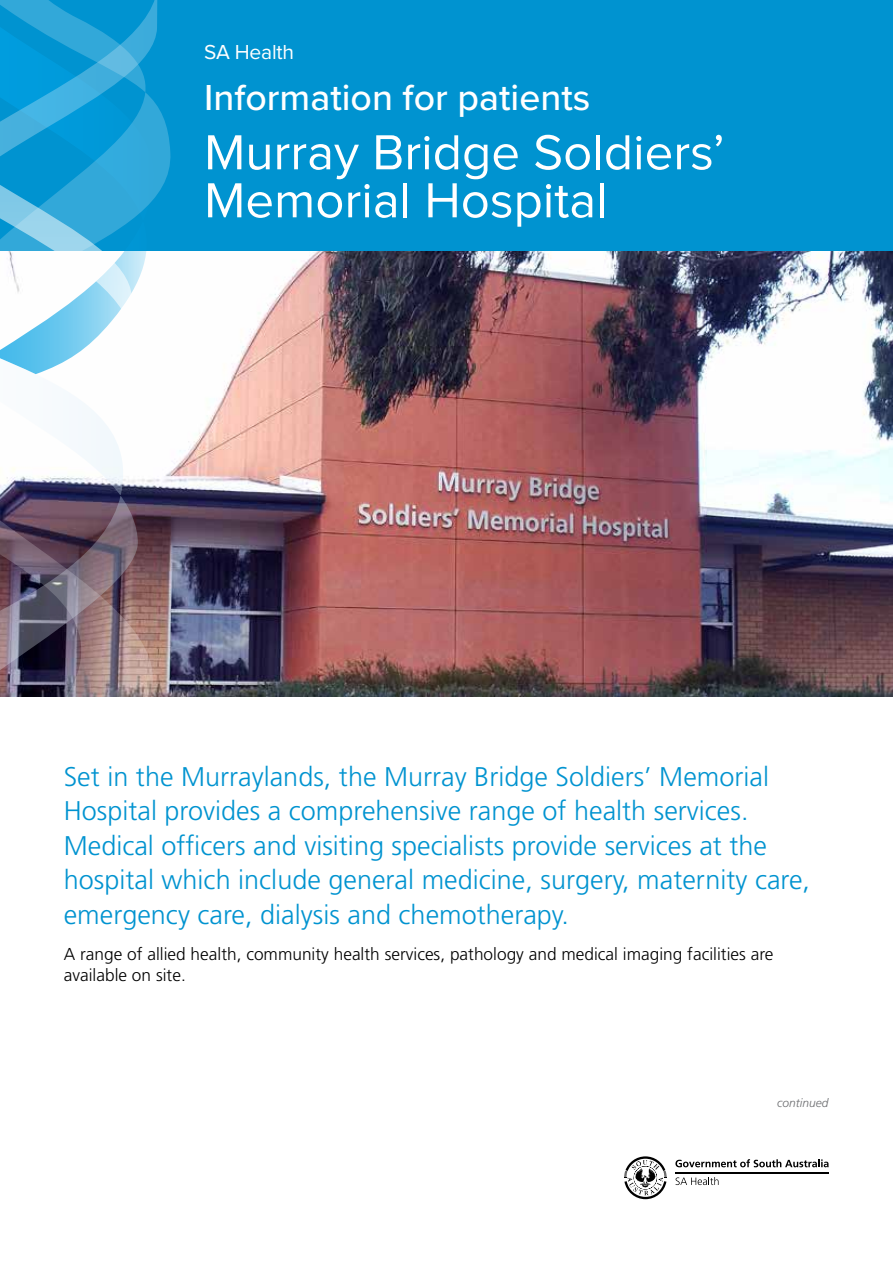
<style>
.page{position:relative;width:893px;height:1263px;background:#fff}
.page>*{position:absolute;margin:0;border:0;box-sizing:border-box;transform-origin:0 0}
.t1{font:51px/48px "Proxima Nova";color:#fff}
.t2{font:500 37.5px "Proxima Nova";color:#fff}
.t3{font:300 27px/34.5px "Frutiger";color:#0093d0}
.t4{font:21px "Proxima Nova";letter-spacing:-.01em;color:#fff}
.t5{font:300 17.25px/21px "Frutiger";color:#000}
.t6{font:italic 300 12px "Frutiger";color:#6d6e71}
</style>
<div class="page">
<img style="left:172px;top:251px;width:721px;height:446px">
<div style="left:0;top:0;width:893px;height:251px;background:#0093d0"></div>
<svg style="left:157px;top:0;width:15px;height:697px"></svg>
<img style="left:0;top:0;width:157px;height:697px">
<hr style="left:675px;top:1172px;width:154px;height:1px;background:#000">
<svg style="left:675px;top:1159px;width:154px;height:8px"></svg>
<svg style="left:676px;top:1177px;width:43px;height:8px"></svg>
<svg style="left:624px;top:1156px;width:43px;height:43px"></svg>
<p class="t4" style="left:204px;top:40px;width:92px">SA Health</p>
<h2 class="t2" style="left:204px;top:70px;width:388px">Information for patients</h2>
<h1 class="t1" style="left:204px;top:130px;width:522px">Murray Bridge Soldiers’<br>Memorial Hospital</h1>
<p class="t3" style="left:64px;top:759px;width:748px">Set in the Murraylands, the Murray Bridge Soldiers’ Memorial Hospital provides a comprehensive range of health services.<br>Medical officers and visiting specialists provide services at the hospital which include general medicine, surgery, maternity care, emergency care, dialysis and chemotherapy.</p>
<p class="t5" style="left:64px;top:943px;width:711px">A range of allied health, community health services, pathology and medical imaging facilities are available on site.</p>
<p class="t6" style="left:777px;top:1096px;width:53px">continued</p>
</div>
